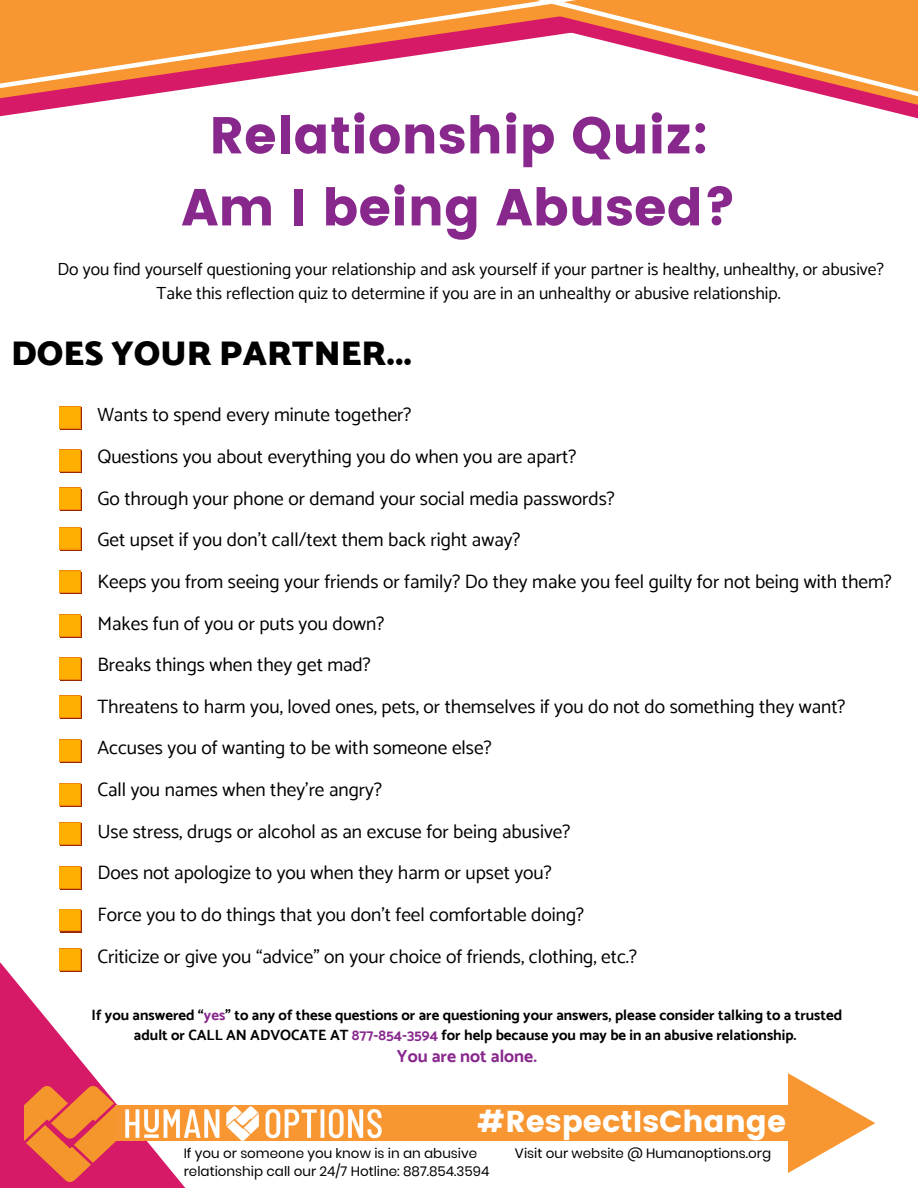
<style>
.page{position:relative;width:918px;height:1188px;background:#fff}
.page>*{position:absolute;margin:0;border:0;box-sizing:border-box;transform-origin:0 0}
.t1{font:51.9px/72px "Poppins";color:#88288d;text-align:center}
.t2{font:900 34.8px "Catamaran";color:#000}
.t3{font:30.3px "Poppins";color:#fff}
.t4{font:19.35px/41.7px "Catamaran";color:#000}
.t5{font:700 17.7px "Catamaran";color:#88288d}
.t6{font:17.55px/23.7px "Catamaran";color:#000;text-align:center}
.t7{font:700 14.85px/20.1px "Catamaran";color:#000;text-align:center}
.t8{font:13.5px/18px "Poppins";color:#000}
.s1{color:#88288d}
</style>
<div class="page">
<svg style="left:0;top:94px;width:152px;height:23px"></svg>
<svg style="left:0;top:0;width:431px;height:94px"></svg>
<svg style="left:431px;top:0;width:487px;height:119px"></svg>
<div style="left:60px;top:408px;width:22px;height:22px;background:#ef8c0c"></div>
<svg style="left:59px;top:406px;width:21px;height:22px"></svg>
<div style="left:60px;top:451px;width:22px;height:22px;background:#ec850e"></div>
<svg style="left:59px;top:449px;width:21px;height:22px"></svg>
<div style="left:60px;top:489px;width:22px;height:22px;background:#ec850e"></div>
<svg style="left:59px;top:488px;width:21px;height:22px"></svg>
<div style="left:60px;top:528px;width:22px;height:22px;background:#ec850e"></div>
<svg style="left:59px;top:527px;width:21px;height:22px"></svg>
<div style="left:60px;top:572px;width:22px;height:22px;background:#ec850e"></div>
<svg style="left:59px;top:571px;width:21px;height:22px"></svg>
<div style="left:60px;top:616px;width:22px;height:22px;background:#ec850e"></div>
<svg style="left:59px;top:614px;width:21px;height:23px"></svg>
<div style="left:60px;top:659px;width:22px;height:22px;background:#ec850e"></div>
<svg style="left:59px;top:657px;width:21px;height:23px"></svg>
<div style="left:60px;top:697px;width:22px;height:22px;background:#ec850e"></div>
<svg style="left:59px;top:695px;width:21px;height:23px"></svg>
<div style="left:60px;top:741px;width:22px;height:22px;background:#ec850e"></div>
<svg style="left:59px;top:739px;width:21px;height:23px"></svg>
<div style="left:60px;top:785px;width:22px;height:22px;background:#ef8b0c"></div>
<svg style="left:59px;top:783px;width:21px;height:22px"></svg>
<div style="left:60px;top:824px;width:22px;height:22px;background:#ec850e"></div>
<svg style="left:59px;top:822px;width:21px;height:23px"></svg>
<div style="left:60px;top:868px;width:22px;height:22px;background:#ec850e"></div>
<svg style="left:59px;top:866px;width:21px;height:22px"></svg>
<div style="left:60px;top:910px;width:22px;height:22px;background:#ec850e"></div>
<svg style="left:59px;top:909px;width:21px;height:22px"></svg>
<div style="left:60px;top:950px;width:22px;height:22px;background:#ec850e"></div>
<svg style="left:59px;top:948px;width:21px;height:14px"></svg>
<svg style="left:0;top:962px;width:186px;height:226px"></svg>
<img style="left:24px;top:1086px;width:91px;height:96px">
<div style="left:115px;top:1105px;width:691px;height:36px;background:#f89631"></div>
<svg style="left:788px;top:1073px;width:87px;height:100px"></svg>
<img style="left:125px;top:1106px;width:257px;height:35px">
<p class="t1" style="left:181px;top:100px;width:557px">Relationship Quiz:<br>Am I being Abused?</p>
<h2 class="t6" style="left:58px;top:257px;width:828px">Do you find yourself questioning your relationship and ask yourself if your partner is healthy, unhealthy, or abusive?<br>Take this reflection quiz to determine if you are in an unhealthy or abusive relationship.</h2>
<h3 class="t2" style="left:11px;top:327px;width:402px">DOES YOUR PARTNER...</h3>
<p class="t4" style="left:97px;top:394px;width:796px">Wants to spend every minute together?<br>Questions you about everything you do when you are apart?<br>Go through your phone or demand your social media passwords?<br>Get upset if you don't call/text them back right away?<br>Keeps you from seeing your friends or family? Do they make you feel guilty for not being with them?<br>Makes fun of you or puts you down?<br>Breaks things when they get mad?<br>Threatens to harm you, loved ones, pets, or themselves if you do not do something they want?<br>Accuses you of wanting to be with someone else?<br>Call you names when they're angry?<br>Use stress, drugs or alcohol as an excuse for being abusive?<br>Does not apologize to you when they harm or upset you?<br>Force you to do things that you don’t feel comfortable doing?<br>Criticize or give you “advice” on your choice of friends, clothing, etc.?</p>
<h1 class="t7" style="left:92px;top:1005px;width:752px">If you answered “<span class="s1">yes</span>" to any of these questions or are questioning your answers, please consider talking to a trusted adult or CALL AN ADVOCATE AT <span class="s1">877-854-3594</span> for help because you may be in an abusive relationship.</h1>
<h1 class="t5" style="left:397px;top:1045px;width:142px">You are not alone.</h1>
<h4 class="t3" style="left:477px;top:1104px;width:310px">#RespectIsChange</h4>
<p class="t8" style="left:184px;top:1145px;width:307px">If you or someone you know is in an abusive relationship call our 24/7 Hotline: 887.854.3594</p>
<h3 class="t8" style="left:515px;top:1144px;width:258px">Visit our website @ Humanoptions.org</h3>
</div>
